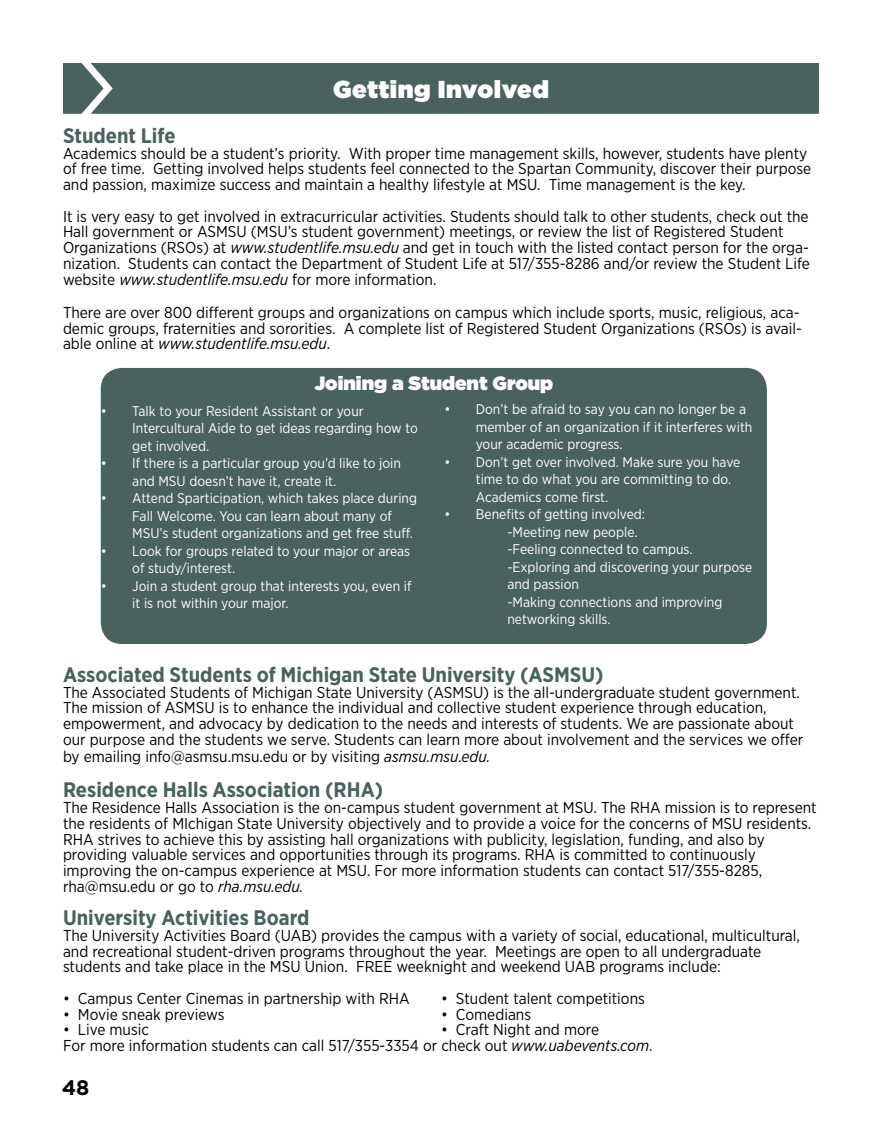
<style>
.page{position:relative;width:882px;height:1134px;background:#fff}
.page>*{position:absolute;margin:0;border:0;box-sizing:border-box;transform-origin:0 0}
.t1{font:900 24.5px "Gotham";letter-spacing:.02em;color:#fff}
.t2{font:700 21px "Gotham Narrow";color:#49625e}
.t3{font:700 21px "Gotham";color:#000}
.t4{font:900 19.25px "Gotham";color:#fff}
.t5{font:15.75px/15.8px "Gotham Narrow";color:#000}
.t6{font:14px/17.5px "Gotham Narrow";color:#fff}
.s1{font-style:italic}
</style>
<div class="page">
<div style="left:63px;top:63px;width:756px;height:51px;background:#49625e"></div>
<div style="left:101px;top:368px;width:666px;height:276px;background:#49625e;border-radius:21px"></div>
<h1 class="t1" style="left:333px;top:71px;width:217px">Getting Involved</h1>
<h2 class="t2" style="left:63px;top:122px;width:114px">Student Life</h2>
<p class="t5" style="left:63px;top:145px;width:750px">Academics should be a student’s priority. With proper time management skills, however, students have plenty of free time. Getting involved helps students feel connected to the Spartan Community, discover their purpose and passion, maximize success and maintain a healthy lifestyle at MSU. Time management is the key.</p>
<p class="t5" style="left:63px;top:208px;width:749px">It is very easy to get involved in extracurricular activities. Students should talk to other students, check out the Hall government or ASMSU (MSU’s student government) meetings, or review the list of Registered Student Organizations (RSOs) at <span class="s1">www.studentlife.msu.edu</span> and get in touch with the listed contact person for the orga&shy;nization. Students can contact the Department of Student Life at 517/355-8286 and/or review the Student Life website <span class="s1">www.studentlife.msu.edu</span> for more information.</p>
<p class="t5" style="left:63px;top:304px;width:741px">There are over 800 different groups and organizations on campus which include sports, music, religious, aca&shy;demic groups, fraternities and sororities. A complete list of Registered Student Organizations (RSOs) is avail&shy;able online at <span class="s1">www.studentlife.msu.edu</span>.</p>
<p class="t4" style="left:314px;top:369px;width:240px">Joining a Student Group</p>
<p class="t6" style="left:132px;top:402px;width:287px;text-indent:-32px">• Talk to your Resident Assistant or your<br>Intercultural Aide to get ideas regarding how to get involved.</p>
<p class="t6" style="left:132px;top:454px;width:270px;text-indent:-32px">• If there is a particular group you’d like to join and MSU doesn’t have it, create it.</p>
<p class="t6" style="left:132px;top:489px;width:286px;text-indent:-32px">• Attend Sparticipation, which takes place during<br>Fall Welcome. You can learn about many of<br>MSU’s student organizations and get free stuff.</p>
<p class="t6" style="left:132px;top:542px;width:279px;text-indent:-32px">• Look for groups related to your major or areas of study/interest.</p>
<p class="t6" style="left:132px;top:577px;width:281px;text-indent:-32px">• Join a student group that interests you, even if it is not within your major.</p>
<p class="t6" style="left:476px;top:400px;width:278px;text-indent:-32px">• Don’t be afraid to say you can no longer be a member of an organization if it interferes with your academic progress.</p>
<p class="t6" style="left:476px;top:453px;width:266px;text-indent:-32px">• Don’t get over involved. Make sure you have time to do what you are committing to do.<br>Academics come first.</p>
<p class="t6" style="left:507px;top:505px;width:246px;text-indent:-63px">• Benefits of getting involved:<br>-Meeting new people.<br>-Feeling connected to campus. -Exploring and discovering your purpose and passion<br>-Making connections and improving networking skills.</p>
<h2 class="t2" style="left:63px;top:661px;width:542px">Associated Students of Michigan State University (ASMSU)</h2>
<p class="t5" style="left:63px;top:684px;width:742px">The Associated Students of Michigan State University (ASMSU) is the all-undergraduate student government.<br>The mission of ASMSU is to enhance the individual and collective student experience through education, empowerment, and advocacy by dedication to the needs and interests of students. We are passionate about our purpose and the students we serve. Students can learn more about involvement and the services we offer</p>
<p class="t5" style="left:63px;top:749px;width:429px">by emailing info@asmsu.msu.edu or by visiting <span class="s1">asmsu.msu.edu.</span></p>
<h2 class="t2" style="left:63px;top:776px;width:322px">Residence Halls Association (RHA)</h2>
<p class="t5" style="left:63px;top:799px;width:755px">The Residence Halls Association is the on-campus student government at MSU. The RHA mission is to represent the residents of MIchigan State University objectively and to provide a voice for the concerns of MSU residents.<br>RHA strives to achieve this by assisting hall organizations with publicity, legislation, funding, and also by providing valuable services and opportunities through its programs. RHA is committed to continuously improving the on-campus experience at MSU. For more information students can contact 517/355-8285, rha@msu.edu or go to <span class="s1">rha.msu.edu.</span></p>
<h2 class="t2" style="left:63px;top:904px;width:248px">University Activities Board</h2>
<p class="t5" style="left:63px;top:927px;width:739px">The University Activities Board (UAB) provides the campus with a variety of social, educational, multicultural, and recreational student-driven programs throughout the year. Meetings are open to all undergraduate students and take place in the MSU Union. FREE weeknight and weekend UAB programs include:</p>
<p class="t5" style="left:63px;top:990px;width:348px">• Campus Center Cinemas in partnership with RHA</p>
<p class="t5" style="left:441px;top:990px;width:205px">• Student talent competitions</p>
<p class="t5" style="left:63px;top:1006px;width:163px">• Movie sneak previews</p>
<p class="t5" style="left:441px;top:1006px;width:92px">• Comedians</p>
<p class="t5" style="left:63px;top:1022px;width:87px">• Live music</p>
<p class="t5" style="left:63px;top:1022px;width:591px;text-indent:378px">• Craft Night and more<br>For more information students can call 517/355-3354 or check out <span class="s1">www.uabevents.com</span>.</p>
<h2 class="t3" style="left:62px;top:1074px;width:29px">48</h2>
</div>
